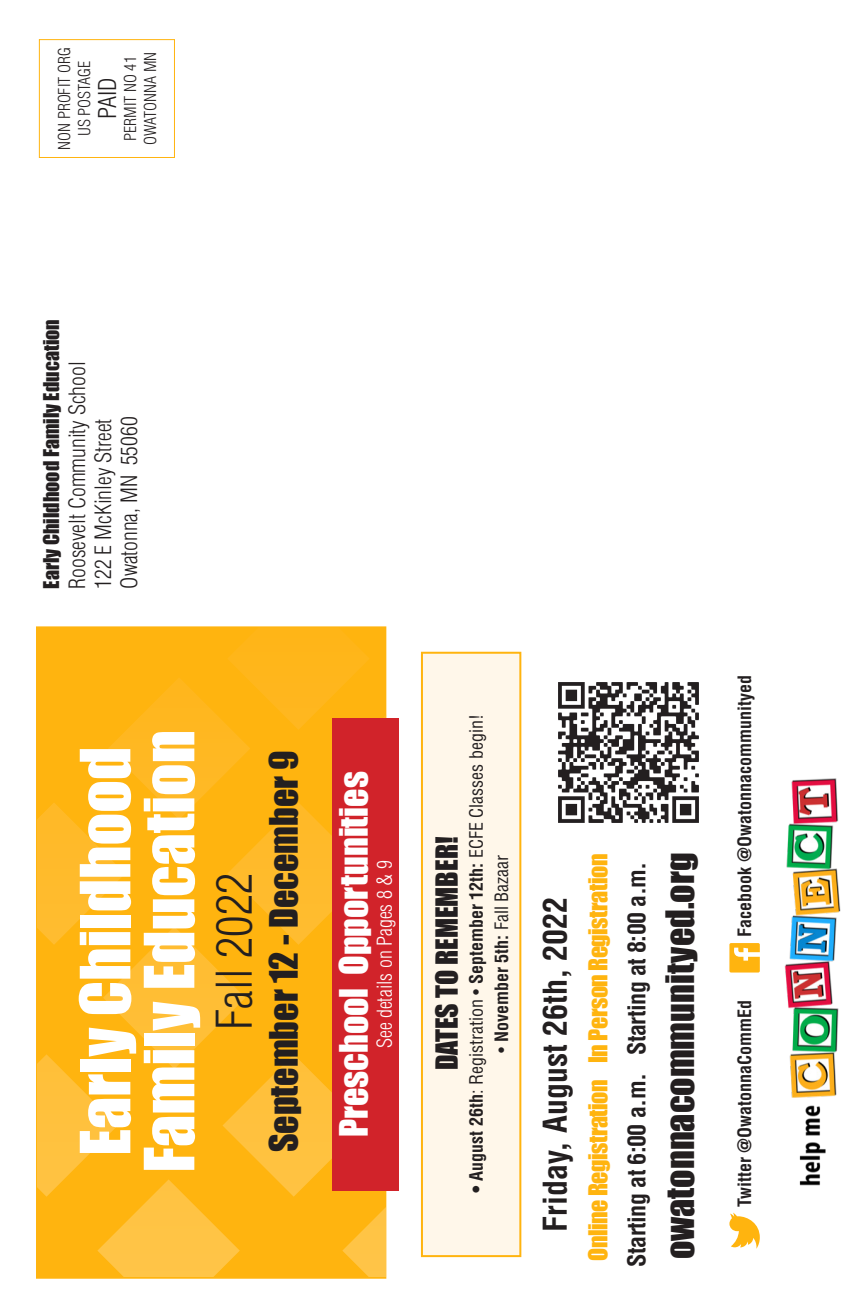
<style>
.page{position:relative;width:864px;height:1296px;background:#fff}
.page>*{position:absolute;margin:0;border:0;box-sizing:border-box;transform-origin:0 0}
.t1{font:64px "Impact";color:#fff}
.t2{font:300 condensed 48px "Helvetica";color:#231f20}
.t3{font:36px "Impact";color:#231f20}
.t4{font:36px "Impact";color:#fff}
.t5{font:700 condensed 32px "Helvetica";color:#231f20}
.t6{font:28px "Impact";color:#231f20}
.t7{font:24px "Impact";letter-spacing:-.02em;color:#ffb40f}
.t8{font:700 condensed 24px "Helvetica";letter-spacing:-.02em;color:#231f20}
.t9{font:300 condensed 24px "Helvetica";color:#231f20}
.t10{font:300 condensed 22px "Helvetica";color:#231f20}
.t11{font:20px "Impact";color:#231f20}
.t12{font:300 condensed 20px "Helvetica";color:#fff}
.t13{font:700 condensed 18px "Helvetica";color:#231f20}
.t14{font:condensed 18px "Helvetica";color:#231f20}
.t15{font:300 condensed 16px "Helvetica";color:#231f20}
.s1{font-weight:700}
.s2{font-weight:400}
</style>
<div class="page">
<div style="left:39px;top:39px;width:136px;height:119px;border:1px solid #ffb40f"></div>
<svg style="left:729px;top:1213px;width:31px;height:36px"></svg>
<svg style="left:729px;top:943px;width:31px;height:30px"></svg>
<svg style="left:37px;top:627px;width:349px;height:650px;background:#ffb71a"></svg>
<div style="left:421px;top:652px;width:100px;height:605px;background:#fff7ea;border:2px solid #ffb40f"></div>
<img style="left:558px;top:682px;width:141px;height:141px">
<div style="left:332px;top:718px;width:67px;height:473px;background:#d1232a"></div>
<img style="left:784px;top:778px;width:57px;height:408px">
<p class="t15" style="left:55px;top:150px;width:104px;rotate:-90deg">NON PROFIT ORG</p>
<p class="t15" style="left:121px;top:141px;width:86px;rotate:-90deg">PERMIT NO 41</p>
<p class="t15" style="left:141px;top:145px;width:95px;rotate:-90deg">OWATONNA MN</p>
<p class="t15" style="left:75px;top:136px;width:77px;rotate:-90deg">US POSTAGE</p>
<p class="t9" style="left:93px;top:119px;width:43px;rotate:-90deg">PAID</p>
<p class="t11" style="left:36px;top:589px;width:271px;rotate:-90deg">Early Childhood Family Education</p>
<p class="t10" style="left:64px;top:589px;width:229px;rotate:-90deg">Roosevelt Community School</p>
<p class="t10" style="left:90px;top:589px;width:171px;rotate:-90deg">122 E McKinley Street</p>
<p class="t10" style="left:116px;top:589px;width:174px;rotate:-90deg">Owatonna, MN 55060</p>
<p class="t1" style="left:120px;top:1172px;width:444px;rotate:-90deg">Family Education</p>
<p class="t1" style="left:56px;top:1156px;width:410px;rotate:-90deg">Early Childhood</p>
<p class="t2" style="left:205px;top:1030px;width:159px;rotate:-90deg">Fall 2022</p>
<p class="t3" style="left:256px;top:1152px;width:404px;rotate:-90deg">September 12 - December 9</p>
<p class="t4" style="left:326px;top:1137px;width:367px;rotate:-90deg">Preschool Opportunities</p>
<p class="t12" style="left:372px;top:1048px;width:189px;rotate:-90deg">See details on Pages 8 &amp; 9</p>
<p class="t6" style="left:425px;top:1070px;width:235px;rotate:-90deg">DATES TO REMEMBER!</p>
<p class="t14" style="left:465px;top:1193px;width:480px;rotate:-90deg"><span class="s1">• August 26th</span>: Registration • <span class="s1">September 12th:</span> ECFE Classes begin!</p>
<p class="t13" style="left:490px;top:1053px;width:199px;rotate:-90deg"><span class="s2">•</span> November 5th: <span class="s2">Fall Bazaar</span></p>
<p class="t5" style="left:535px;top:1232px;width:337px;rotate:-90deg">Friday, August 26th, 2022</p>
<p class="t7" style="left:579px;top:1063px;width:211px;rotate:-90deg">In Person Registration</p>
<p class="t8" style="left:622px;top:1055px;width:195px;rotate:-90deg">Starting at 8:00 a.m.</p>
<p class="t7" style="left:579px;top:1261px;width:183px;rotate:-90deg">Online Registration</p>
<p class="t8" style="left:622px;top:1267px;width:195px;rotate:-90deg">Starting at 6:00 a.m.</p>
<p class="t3" style="left:652px;top:1259px;width:408px;rotate:-90deg">owatonnacommunityed.org</p>
<p class="t13" style="left:733px;top:937px;width:263px;rotate:-90deg">Facebook @Owatonnacommunityed</p>
<p class="t13" style="left:733px;top:1207px;width:209px;rotate:-90deg">Twitter @OwatonnaCommEd</p>
</div>
